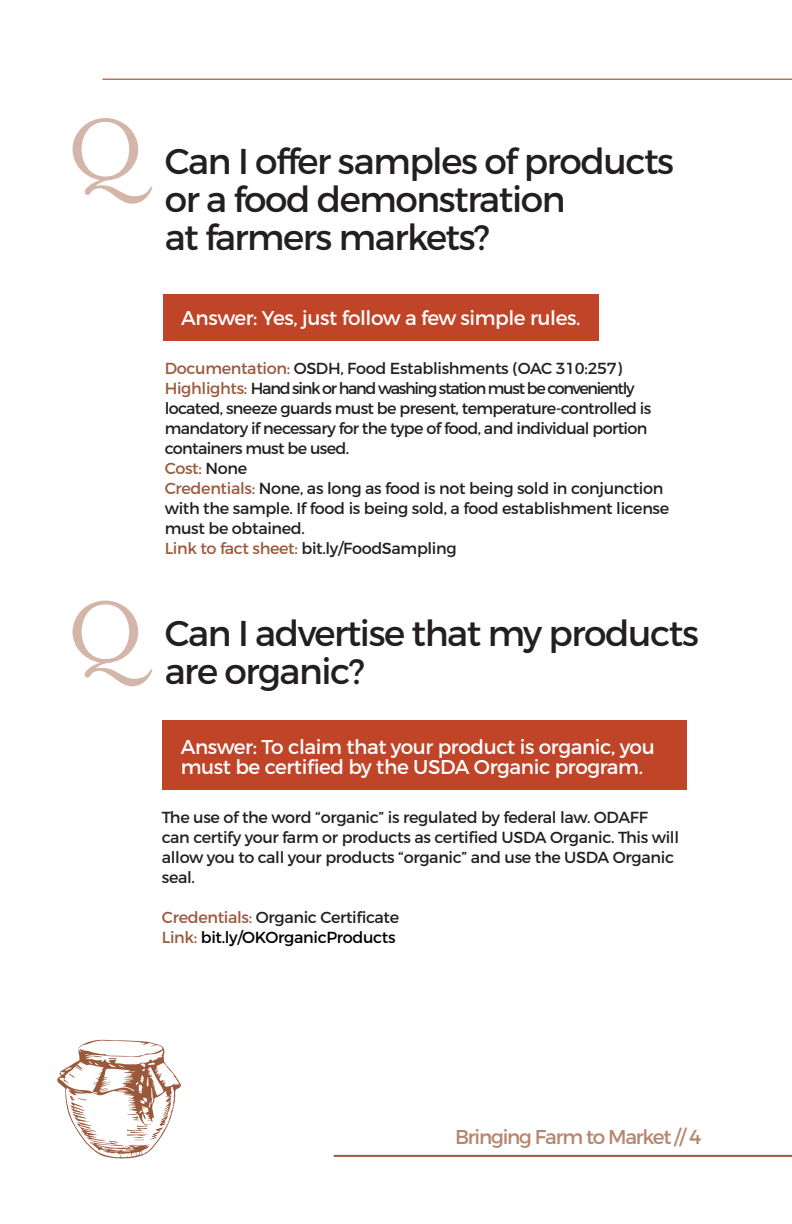
<style>
.page{position:relative;width:792px;height:1224px;background:#fff}
.page>*{position:absolute;margin:0;border:0;box-sizing:border-box;transform-origin:0 0}
.t1{font:35.8px/38px "Montserrat";letter-spacing:-.04em;color:#231f20}
.t2{font:20px/20px "Montserrat";letter-spacing:-.02em;color:#fff}
.t3{font:20px "Montserrat";letter-spacing:-.06em;color:#b6866e}
.t4{font:16px/20px "Montserrat";letter-spacing:-.02em;color:#231f20}
.t5{font:16px/20px "Montserrat";letter-spacing:-.02em;color:#000}
.s1{color:#9b5a3c}
.s2{color:#9b593c}
.s3{color:#231f20}
</style>
<div class="page">
<hr style="left:102px;top:79px;width:690px;height:1px;background:#9b593c">
<hr style="left:334px;top:1155px;width:458px;height:2px;background:#9b593c">
<div style="left:163px;top:294px;width:435px;height:47px;background:#c04528"></div>
<div style="left:163px;top:720px;width:524px;height:70px;background:#c04528"></div>
<svg style="left:73px;top:118px;width:79px;height:86px"></svg>
<svg style="left:73px;top:601px;width:79px;height:85px"></svg>
<svg style="left:57px;top:1040px;width:124px;height:119px"></svg>
<h1 class="t1" style="left:165px;top:144px;width:511px">Can I offer samples of products or a food demonstration<br>at farmers markets?</h1>
<p class="t2" style="left:181px;top:309px;width:401px">Answer: Yes, just follow a few simple rules.</p>
<p class="t4" style="left:165px;top:359px;width:506px"><span class="s1">Documentation:</span> OSDH, Food Establishments (OAC 310:257)<br><span class="s1">Highlights:</span> Hand sink or hand washing station must be conveniently located, sneeze guards must be present, temperature-controlled is mandatory if necessary for the type of food, and individual portion containers must be used.<br><span class="s1">Cost:</span> None<br><span class="s1">Credentials:</span> None, as long as food is not being sold in conjunction with the sample. If food is being sold, a food establishment license must be obtained.<br><span class="s1">Link to fact sheet:</span> bit.ly/FoodSampling</p>
<h1 class="t1" style="left:165px;top:615px;width:536px">Can I advertise that my products are organic?</h1>
<p class="t2" style="left:181px;top:737px;width:475px">Answer: To claim that your product is organic, you must be certified by the USDA Organic program.</p>
<p class="t4" style="left:162px;top:808px;width:519px">The use of the word “organic” is regulated by federal law. ODAFF can certify your farm or products as certified USDA Organic. This will allow you to call your products “organic” and use the USDA Organic seal.</p>
<p class="t5" style="left:162px;top:908px;width:239px"><span class="s2">Credentials:</span> <span class="s3">Organic Certificate<br></span><span class="s1">Link:</span> bit.ly/OKOrganicProducts</p>
<p class="t3" style="left:455px;top:1127px;width:248px">Bringing Farm to Market // 4</p>
</div>
